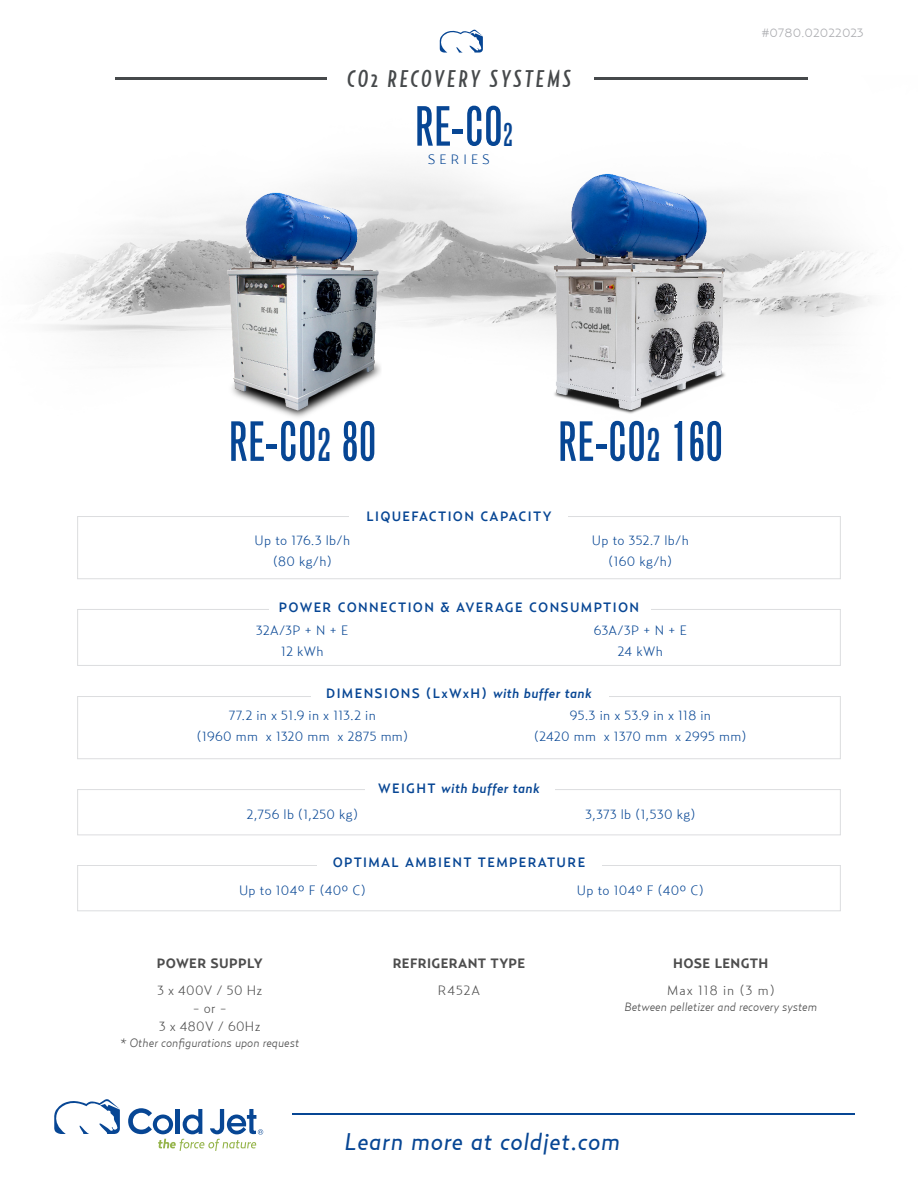
<style>
.page{position:relative;width:918px;height:1188px;background:#fff}
.page>*{position:absolute;margin:0;border:0;box-sizing:border-box;transform-origin:0 0}
.t1{font:54px "Grotesque MT Std Extra Cond";letter-spacing:.01em;color:#074694}
.t2{font:italic 24px "Relay";letter-spacing:.025em;color:#074694}
.t3{font:italic 500 24px "Relay Comp";letter-spacing:.13em;color:#46494b}
.t4{font:300 13.5px "Relay";letter-spacing:.025em;color:#074694}
.t5{font:500 13.5px "Relay";letter-spacing:.1em;color:#074694}
.t6{font:300 13.5px "Relay";letter-spacing:.025em;color:#4d4d4d}
.t7{font:700 13.5px "Relay";letter-spacing:.025em;color:#4d4d4d}
.t8{font:italic 500 13.5px "Relay";letter-spacing:.025em;color:#074694}
.t9{font:italic 300 12px "Relay";color:#4d4d4d}
.t10{font:300 12px "Relay Wide";letter-spacing:.005em;color:#a8a9ad}
.s1{font-weight:700;font-style:normal;font-size:18px}
.s2{font-size:31.5px}
.s3{font-size:45px}
.s4{font-style:italic}
.s5{font-style:normal}
</style>
<div class="page">
<img style="left:41px;top:77px;width:832px;height:273px">
<svg style="left:439px;top:29px;width:44px;height:24px"></svg>
<hr style="left:293px;top:1114px;width:562px;height:1px;background:#074694">
<svg style="left:54px;top:1099px;width:66px;height:35px"></svg>
<svg style="left:128px;top:1108px;width:135px;height:43px"></svg>
<div style="left:77px;top:516px;width:764px;height:63px;border:1px solid #dcdddf"></div>
<div style="left:77px;top:609px;width:764px;height:57px;border:1px solid #dcdddf"></div>
<div style="left:77px;top:696px;width:764px;height:63px;border:1px solid #dcdddf"></div>
<div style="left:77px;top:789px;width:764px;height:46px;border:1px solid #dcdddf"></div>
<div style="left:77px;top:865px;width:764px;height:46px;border:1px solid #dcdddf"></div>
<div style="left:350px;top:510px;width:218px;height:12px;background:#fff"></div>
<div style="left:269px;top:601px;width:382px;height:18px;background:#fff"></div>
<div style="left:312px;top:690px;width:297px;height:18px;background:#fff"></div>
<div style="left:366px;top:783px;width:189px;height:16px;background:#fff"></div>
<div style="left:317px;top:853px;width:284px;height:22px;background:#fff"></div>
<img style="left:222px;top:186px;width:161px;height:232px">
<img style="left:542px;top:167px;width:197px;height:247px">
<hr style="left:594px;top:77px;width:213px;height:3px;background:#46494b">
<hr style="left:115px;top:77px;width:211px;height:3px;background:#46494b">
<p class="t3" style="left:347px;top:65px;width:225px">CO<span class="s1">2</span> RECOVERY SYSTEMS</p>
<p class="t1" style="left:415px;top:94px;width:100px">RE-CO<span class="s2">2</span></p>
<p class="t4" style="left:428px;top:151px;width:64px">SERIES</p>
<p class="t10" style="left:762px;top:26px;width:103px">#0780.02022023</p>
<p class="t1" style="left:229px;top:409px;width:149px">RE-CO<span class="s3">2</span> 80</p>
<p class="t1" style="left:558px;top:409px;width:166px">RE-CO<span class="s3">2</span> 160</p>
<p class="t4" style="left:255px;top:532px;width:97px">Up to 176.3 lb/h</p>
<p class="t4" style="left:273px;top:553px;width:60px">(80 kg/h)</p>
<p class="t5" style="left:366px;top:508px;width:187px">LIQUEFACTION CAPACITY</p>
<p class="t4" style="left:592px;top:532px;width:98px">Up to 352.7 lb/h</p>
<p class="t4" style="left:609px;top:553px;width:65px">(160 kg/h)</p>
<p class="t5" style="left:279px;top:600px;width:362px">POWER CONNECTION &amp; AVERAGE CONSUMPTION</p>
<p class="t4" style="left:256px;top:623px;width:94px">32A/3P + N + E</p>
<p class="t4" style="left:281px;top:644px;width:44px">12 kWh</p>
<p class="t4" style="left:594px;top:623px;width:95px">63A/3P + N + E</p>
<p class="t4" style="left:618px;top:644px;width:46px">24 kWh</p>
<p class="t5" style="left:326px;top:685px;width:267px">DIMENSIONS (LxWxH) <span class="s4">with buffer tank</span></p>
<p class="t4" style="left:229px;top:707px;width:149px">77.2 in x 51.9 in x 113.2 in</p>
<p class="t4" style="left:197px;top:728px;width:213px">(1960 mm x 1320 mm x 2875 mm)</p>
<p class="t4" style="left:570px;top:707px;width:143px">95.3 in x 53.9 in x 118 in</p>
<p class="t4" style="left:534px;top:728px;width:214px">(2420 mm x 1370 mm x 2995 mm)</p>
<p class="t8" style="left:378px;top:781px;width:163px"><span class="s5">WEIGHT</span> with buffer tank</p>
<p class="t4" style="left:247px;top:806px;width:113px">2,756 lb (1,250 kg)</p>
<p class="t4" style="left:585px;top:806px;width:111px">3,373 lb (1,530 kg)</p>
<p class="t5" style="left:333px;top:854px;width:254px">OPTIMAL AMBIENT TEMPERATURE</p>
<p class="t4" style="left:239px;top:882px;width:128px">Up to 104° F (40° C)</p>
<p class="t4" style="left:577px;top:882px;width:128px">Up to 104° F (40° C)</p>
<p class="t7" style="left:157px;top:955px;width:107px">POWER SUPPLY</p>
<p class="t6" style="left:157px;top:982px;width:106px">3 x 400V / 50 Hz</p>
<p class="t6" style="left:193px;top:1000px;width:36px">- or -</p>
<p class="t6" style="left:159px;top:1018px;width:103px">3 x 480V / 60Hz</p>
<p class="t9" style="left:120px;top:1036px;width:181px">* Other configurations upon request</p>
<p class="t7" style="left:393px;top:955px;width:134px">REFRIGERANT TYPE</p>
<p class="t6" style="left:438px;top:982px;width:44px">R452A</p>
<p class="t7" style="left:673px;top:955px;width:97px">HOSE LENGTH</p>
<p class="t6" style="left:667px;top:982px;width:109px">Max 118 in (3 m)</p>
<p class="t9" style="left:624px;top:1000px;width:194px">Between pelletizer and recovery system</p>
<p class="t2" style="left:345px;top:1127px;width:277px">Learn more at coldjet.com</p>
</div>
